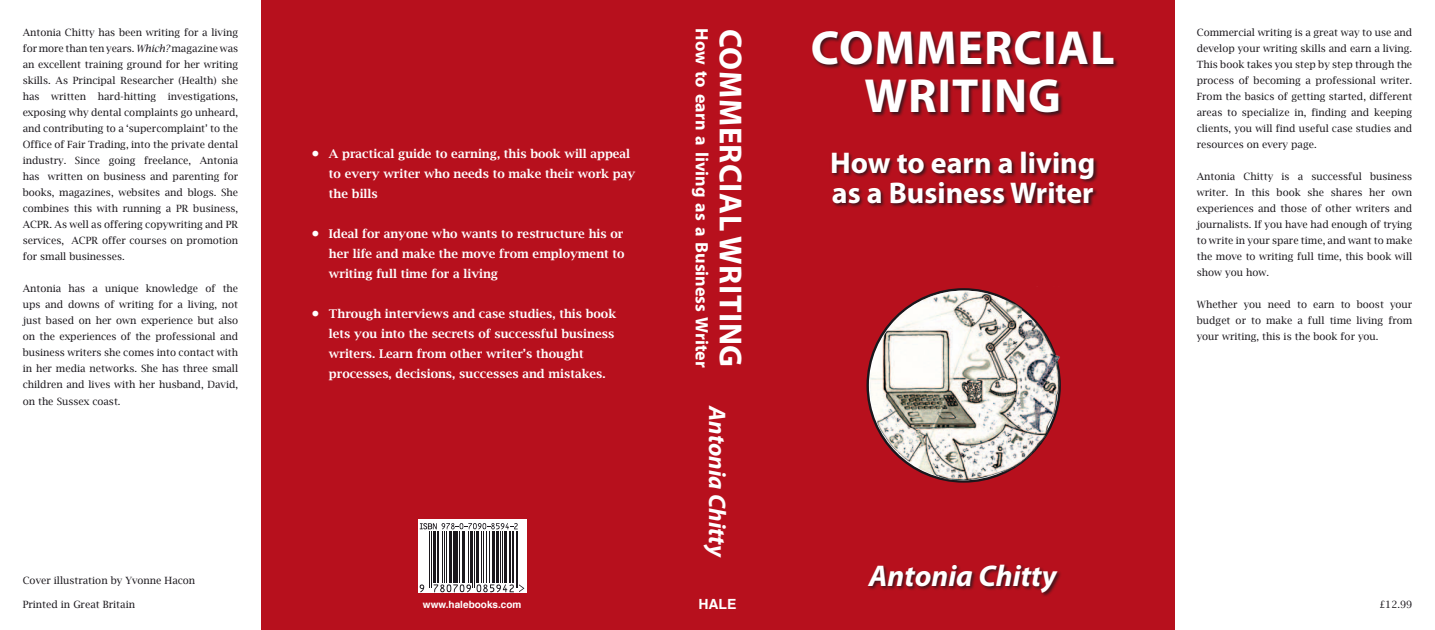
<style>
.page{position:relative;width:1435px;height:630px;background:#fff}
.page>*{position:absolute;margin:0;border:0;box-sizing:border-box;transform-origin:0 0}
.t1{font:700 48px/48px "Myriad Pro";letter-spacing:.02em;color:#fff;text-align:center}
.t2{font:700 32px "Myriad Pro";letter-spacing:.02em;color:#fff}
.t3{font:700 30px/30px "Myriad Pro";color:#fff}
.t4{font:italic 700 30px "Myriad Pro";color:#fff}
.t5{font:italic 700 24px "Myriad Pro";color:#fff}
.t6{font:700 18px "Myriad Pro";color:#fff}
.t7{font:700 14px "Helvetica";color:#fff}
.t8{font:600 12px/20px "Lucida Bright";color:#fff}
.t9{font:10px/16px "Lucida Bright";color:#1a171c;text-align:justify}
.t10{font:700 10px "Helvetica";color:#fff}
.s1{font-style:italic}
.s2{font-size:30px}
</style>
<div class="page">
<div style="left:261px;top:0;width:913px;height:629px;background:#b7101d"></div>
<img style="left:866px;top:288px;width:195px;height:195px">
<div style="left:418px;top:519px;width:108px;height:73px;background:#fff"></div>
<svg style="left:420px;top:523px;width:97px;height:6px"></svg>
<hr style="left:429px;top:531px;width:1px;height:56px;background:#1a171c">
<hr style="left:431px;top:531px;width:1px;height:56px;background:#1a171c">
<hr style="left:433px;top:531px;width:3px;height:51px;background:#1a171c">
<hr style="left:437px;top:531px;width:2px;height:51px;background:#1a171c">
<hr style="left:442px;top:531px;width:1px;height:51px;background:#1a171c">
<hr style="left:444px;top:531px;width:1px;height:51px;background:#1a171c">
<hr style="left:446px;top:531px;width:1px;height:51px;background:#1a171c">
<hr style="left:449px;top:531px;width:3px;height:51px;background:#1a171c">
<hr style="left:453px;top:531px;width:2px;height:51px;background:#1a171c">
<hr style="left:456px;top:531px;width:2px;height:51px;background:#1a171c">
<hr style="left:459px;top:531px;width:1px;height:51px;background:#1a171c">
<hr style="left:462px;top:531px;width:3px;height:51px;background:#1a171c">
<hr style="left:468px;top:531px;width:1px;height:51px;background:#1a171c">
<hr style="left:469px;top:531px;width:2px;height:51px;background:#1a171c">
<hr style="left:472px;top:531px;width:1px;height:56px;background:#1a171c">
<hr style="left:474px;top:531px;width:1px;height:56px;background:#1a171c">
<hr style="left:476px;top:531px;width:3px;height:51px;background:#1a171c">
<hr style="left:481px;top:531px;width:1px;height:51px;background:#1a171c">
<hr style="left:483px;top:531px;width:1px;height:51px;background:#1a171c">
<hr style="left:485px;top:531px;width:1px;height:51px;background:#1a171c">
<hr style="left:489px;top:531px;width:1px;height:51px;background:#1a171c">
<hr style="left:492px;top:531px;width:3px;height:51px;background:#1a171c">
<hr style="left:496px;top:531px;width:2px;height:51px;background:#1a171c">
<hr style="left:499px;top:531px;width:1px;height:51px;background:#1a171c">
<hr style="left:502px;top:531px;width:1px;height:51px;background:#1a171c">
<hr style="left:504px;top:531px;width:3px;height:51px;background:#1a171c">
<hr style="left:509px;top:531px;width:2px;height:51px;background:#1a171c">
<hr style="left:512px;top:531px;width:2px;height:51px;background:#1a171c">
<hr style="left:515px;top:531px;width:1px;height:56px;background:#1a171c">
<hr style="left:517px;top:531px;width:1px;height:56px;background:#1a171c">
<svg style="left:419px;top:584px;width:5px;height:8px"></svg>
<svg style="left:433px;top:584px;width:91px;height:8px"></svg>
<div style="left:811px;top:31px;width:307px;height:176px;background:#1a171c;opacity:.75"></div>
<div style="left:866px;top:563px;width:195px;height:34px;background:#1a171c;opacity:.75"></div>
<p class="t9" style="left:23px;top:24px;width:217px">Antonia Chitty has been writing for a living for more than ten years. <span class="s1">Which?</span> magazine was an excellent training ground for her writing skills. As Principal Researcher (Health) she has written hard-hitting investigations, exposing why dental complaints go unheard, and contributing to a ‘supercomplaint’ to the Office of Fair Trading, into the private dental industry. Since going freelance, Antonia has written on business and parenting for books, magazines, websites and blogs. She combines this with running a PR business, ACPR. As well as offering copywriting and PR services, ACPR offer courses on promotion for small businesses.</p>
<p class="t9" style="left:23px;top:280px;width:217px">Antonia has a unique knowledge of the ups and downs of writing for a living, not just based on her own experience but also on the experiences of the professional and business writers she comes into contact with in her media networks. She has three small children and lives with her husband, David, on the Sussex coast.</p>
<p class="t9" style="left:23px;top:572px;width:174px">Cover illustration by Yvonne Hacon</p>
<p class="t9" style="left:23px;top:596px;width:114px">Printed in Great Britain</p>
<p class="t8" style="left:329px;top:144px;width:308px;text-indent:-23px"><span class="s2">•</span> A practical guide to earning, this book will appeal to every writer who needs to make their work pay the bills</p>
<p class="t8" style="left:329px;top:224px;width:297px;text-align:justify;text-indent:-23px"><span class="s2">•</span> Ideal for anyone who wants to restructure his or her life and make the move from employment to writing full time for a living</p>
<p class="t8" style="left:329px;top:304px;width:289px;text-indent:-23px"><span class="s2">•</span> Through interviews and case studies, this book lets you into the secrets of successful business writers. Learn from other writer’s thought processes, decisions, successes and mistakes.</p>
<p class="t10" style="left:423px;top:596px;width:100px">www.halebooks.com</p>
<h3 class="t6" style="left:713px;top:28px;width:340px;rotate:90deg">How to earn a living as a Business Writer</h3>
<h2 class="t2" style="left:751px;top:29px;width:340px;rotate:90deg">commercial writing</h2>
<h3 class="t5" style="left:732px;top:406px;width:153px;rotate:90deg">Antonia Chitty</h3>
<h3 class="t7" style="left:698px;top:592px;width:40px">HALE</h3>
<h1 class="t1" style="left:811px;top:23px;width:305px">commercial writing</h1>
<h3 class="t3" style="left:830px;top:146px;width:267px">How to earn a living as a Business Writer</h3>
<h3 class="t4" style="left:868px;top:555px;width:190px">Antonia Chitty</h3>
<p class="t9" style="left:1196px;top:24px;width:217px">Commercial writing is a great way to use and develop your writing skills and earn a living.<br>This book takes you step by step through the process of becoming a professional writer.<br>From the basics of getting started, different areas to specialize in, finding and keeping clients, you will find useful case studies and resources on every page.</p>
<p class="t9" style="left:1196px;top:168px;width:217px">Antonia Chitty is a successful business writer. In this book she shares her own experiences and those of other writers and journalists. If you have had enough of trying to write in your spare time, and want to make the move to writing full time, this book will show you how.</p>
<p class="t9" style="left:1196px;top:296px;width:217px">Whether you need to earn to boost your budget or to make a full time living from your writing, this is the book for you.</p>
<p class="t9" style="left:1379px;top:596px;width:35px">£12.99</p>
</div>
